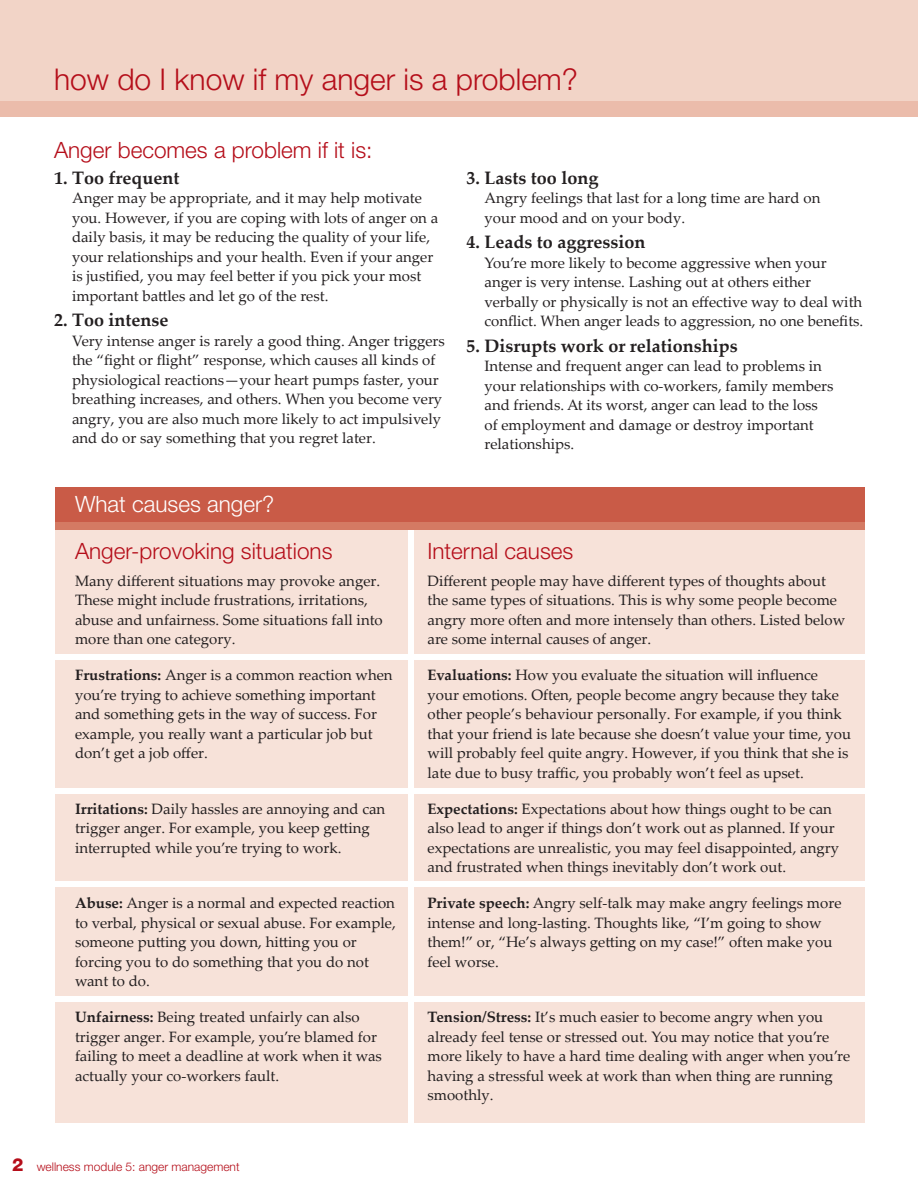
<style>
.page{position:relative;width:918px;height:1188px;background:#fff}
.page>*{position:absolute;margin:0;border:0;box-sizing:border-box;transform-origin:0 0}
.t1{font:300 30px "Helvetica Neue LT Std";color:#b50e1a}
.t2{font:300 22.5px "Helvetica Neue LT Std";color:#b50e1a}
.t3{font:300 22.5px "Helvetica Neue LT Std";color:#fff}
.t4{font:700 18px "Palatino Linotype";color:#231f20}
.t5{font:15px/19.5px "Palatino Linotype";color:#231f20}
.t6{font:300 12px "Helvetica Neue LT Std";color:#b50e1a}
.s1{font-weight:700}
.s2{font-weight:800;font-size:18px}
</style>
<div class="page">
<div style="left:56px;top:520px;width:810px;height:602px;background:#f7e2d9"></div>
<div style="left:408px;top:515px;width:6px;height:619px;background:#fff"></div>
<div style="left:0;top:0;width:918px;height:101px;background:#f2d4c7"></div>
<div style="left:0;top:101px;width:918px;height:15px;background:#ebbcab"></div>
<div style="left:56px;top:487px;width:810px;height:39px;background:#c95b47"></div>
<div style="left:56px;top:523px;width:810px;height:7px;background:#d47a63"></div>
<div style="left:9px;top:654px;width:885px;height:6px;background:#fff"></div>
<div style="left:0;top:788px;width:885px;height:6px;background:#fff"></div>
<div style="left:16px;top:881px;width:886px;height:6px;background:#fff"></div>
<div style="left:24px;top:996px;width:885px;height:6px;background:#fff"></div>
<h1 class="t1" style="left:54px;top:61px;width:526px">how do I know if my anger is a problem?</h1>
<h2 class="t2" style="left:54px;top:136px;width:320px">Anger becomes a problem if it is:</h2>
<p class="t4" style="left:54px;top:165px;width:127px">1. Too frequent</p>
<p class="t5" style="left:72px;top:188px;width:368px">Anger may be appropriate, and it may help motivate you. However, if you are coping with lots of anger on a daily basis, it may be reducing the quality of your life, your relationships and your health. Even if your anger is justified, you may feel better if you pick your most important battles and let go of the rest.</p>
<p class="t4" style="left:54px;top:307px;width:116px">2. Too intense</p>
<p class="t5" style="left:72px;top:330px;width:374px">Very intense anger is rarely a good thing. Anger triggers the “fight or flight” response, which causes all kinds of physiological reactions—your heart pumps faster, your breathing increases, and others. When you become very angry, you are also much more likely to act impulsively and do or say something that you regret later.</p>
<h2 class="t3" style="left:75px;top:490px;width:201px">What causes anger?</h2>
<p class="t4" style="left:466px;top:165px;width:133px">3. Lasts too long</p>
<p class="t5" style="left:484px;top:188px;width:337px">Angry feelings that last for a long time are hard on your mood and on your body.</p>
<p class="t4" style="left:466px;top:229px;width:180px">4. Leads to aggression</p>
<p class="t5" style="left:484px;top:252px;width:380px">You’re more likely to become aggressive when your anger is very intense. Lashing out at others either verbally or physically is not an effective way to deal with conflict. When anger leads to aggression, no one benefits.</p>
<p class="t4" style="left:466px;top:333px;width:273px">5. Disrupts work or relationships</p>
<p class="t5" style="left:484px;top:356px;width:351px">Intense and frequent anger can lead to problems in your relationships with co-workers, family members and friends. At its worst, anger can lead to the loss of employment and damage or destroy important relationships.</p>
<h2 class="t2" style="left:75px;top:537px;width:259px">Anger-provoking situations</h2>
<p class="t5" style="left:75px;top:570px;width:309px">Many different situations may provoke anger.<br>These might include frustrations, irritations, abuse and unfairness. Some situations fall into more than one category.</p>
<p class="t5" style="left:75px;top:665px;width:319px"><span class="s1">Frustrations:</span> Anger is a common reaction when you’re trying to achieve something important and something gets in the way of success. For example, you really want a particular job but don’t get a job offer.</p>
<p class="t5" style="left:75px;top:798px;width:312px"><span class="s1">Irritations:</span> Daily hassles are annoying and can trigger anger. For example, you keep getting interrupted while you’re trying to work.</p>
<p class="t5" style="left:75px;top:893px;width:322px"><span class="s1">Abuse:</span> Anger is a normal and expected reaction to verbal, physical or sexual abuse. For example, someone putting you down, hitting you or forcing you to do something that you do not want to do.</p>
<p class="t5" style="left:75px;top:1007px;width:308px"><span class="s1">Unfairness:</span> Being treated unfairly can also trigger anger. For example, you’re blamed for failing to meet a deadline at work when it was actually your co-workers fault.</p>
<p class="t6" style="left:12px;top:1159px;width:229px"><span class="s2">2</span> wellness module 5: anger management</p>
<h2 class="t2" style="left:428px;top:537px;width:147px">Internal causes</h2>
<p class="t5" style="left:428px;top:570px;width:419px">Different people may have different types of thoughts about the same types of situations. This is why some people become angry more often and more intensely than others. Listed below are some internal causes of anger.</p>
<p class="t5" style="left:428px;top:665px;width:425px"><span class="s1">Evaluations:</span> How you evaluate the situation will influence your emotions. Often, people become angry because they take other people’s behaviour personally. For example, if you think that your friend is late because she doesn’t value your time, you will probably feel quite angry. However, if you think that she is late due to busy traffic, you probably won’t feel as upset.</p>
<p class="t5" style="left:428px;top:798px;width:413px"><span class="s1">Expectations:</span> Expectations about how things ought to be can also lead to anger if things don’t work out as planned. If your expectations are unrealistic, you may feel disappointed, angry and frustrated when things inevitably don’t work out.</p>
<p class="t5" style="left:428px;top:893px;width:416px"><span class="s1">Private speech:</span> Angry self-talk may make angry feelings more intense and long-lasting. Thoughts like, “I’m going to show them!” or, “He’s always getting on my case!” often make you feel worse.</p>
<p class="t5" style="left:428px;top:1007px;width:424px"><span class="s1">Tension/Stress:</span> It’s much easier to become angry when you already feel tense or stressed out. You may notice that you’re more likely to have a hard time dealing with anger when you’re having a stressful week at work than when thing are running smoothly.</p>
</div>
